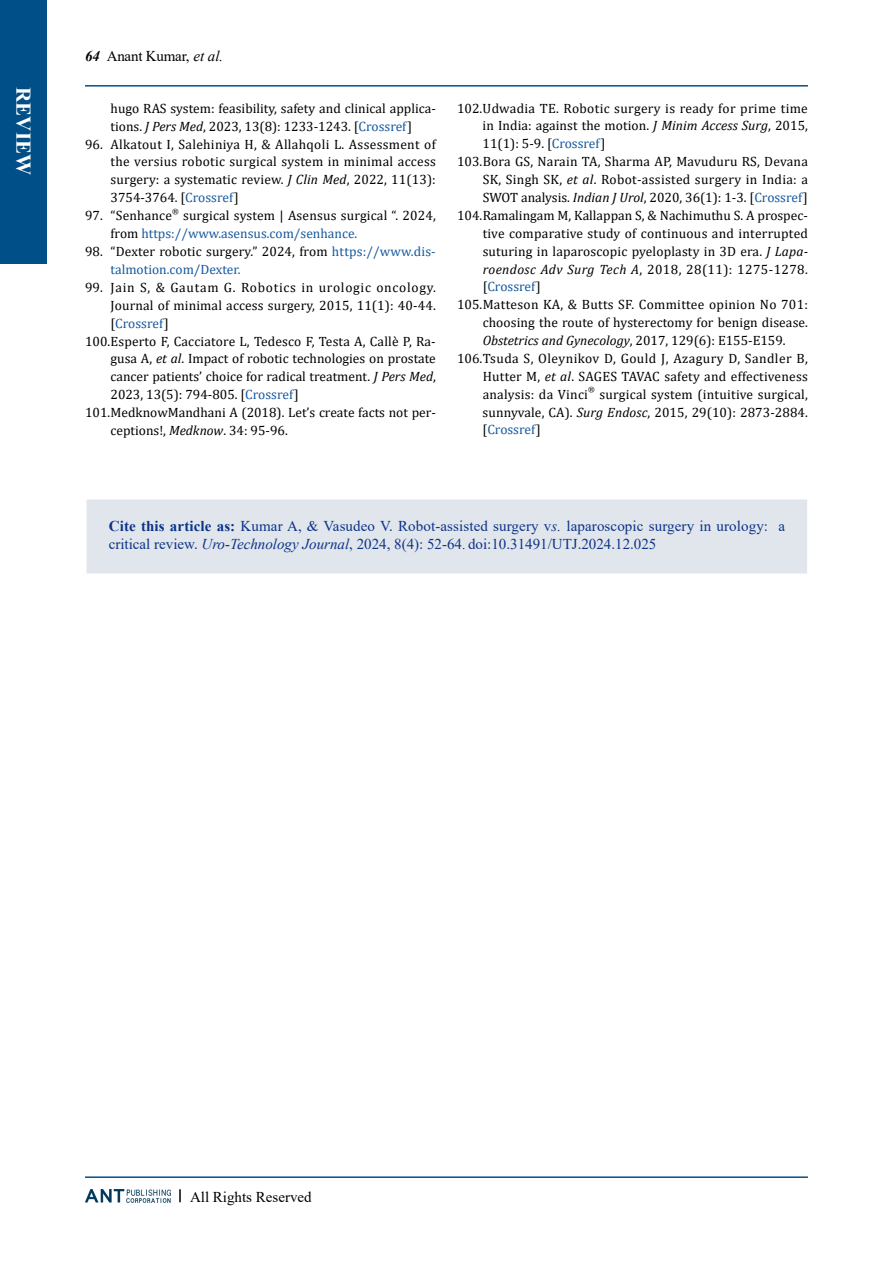
<style>
.page{position:relative;width:893px;height:1263px;background:#fff}
.page>*{position:absolute;margin:0;border:0;box-sizing:border-box;transform-origin:0 0}
.t1{font:700 21px "Times New Roman";color:#fff}
.t2{font:15px/18px "Times New Roman";letter-spacing:.01em;color:#0c3388}
.t3{font:15px "Times New Roman";color:#000}
.t4{font:13.5px/17.9px "Cambria";letter-spacing:.01em;color:#000}
.t5{font:13.5px/18px "Cambria";color:#15599f}
.t6{font:13.5px "Cambria";letter-spacing:.03em;color:#000}
.t7{font:italic 13.5px "Cambria";color:#000}
.t8{font:13.5px "Cambria";letter-spacing:.055em;color:#000}
.t9{font:7.8px "Cambria";color:#000}
.s1{font-weight:700;font-style:italic}
.s2{font-style:italic}
.s3{color:#15599f}
.s4{color:#000}
.s5{font-style:normal}
.s6{font-weight:700}
.s7{font-family:"Adobe Song Std";font-weight:300;font-size:13.5px;color:#000}
</style>
<div class="page">
<hr style="left:85px;top:85px;width:723px;height:2px;background:#004f88">
<div style="left:0;top:0;width:47px;height:264px;background:#004f88"></div>
<hr style="left:85px;top:1176px;width:723px;height:2px;background:#004f88">
<img style="left:85px;top:1189px;width:85px;height:13px">
<svg style="left:179px;top:1189px;width:2px;height:13px"></svg>
<div style="left:85px;top:498px;width:724px;height:77px;background:#e1e6ec;border:2px solid #fff"></div>
<h1 class="t1" style="left:39px;top:87px;width:89px;rotate:90deg">REVIEW</h1>
<p class="t3" style="left:85px;top:46px;width:140px"><span class="s1">64</span> Anant Kumar, <span class="s2">et al.</span></p>
<p class="t4" style="left:111px;top:99px;width:327px">hugo RAS system: feasibility, safety and clinical applica&shy;tions. <span class="s2">J Pers Med</span>, 2023, 13(8): 1233-1243. [<span class="s3">Crossref</span>]</p>
<p class="t4" style="left:111px;top:135px;width:327px;text-align:justify;text-indent:-26px">96. Alkatout I, Salehiniya H, &amp; Allahqoli L. Assessment of the versius robotic surgical system in minimal access surgery: a systematic review. <span class="s2">J Clin Med</span>, 2022, 11(13):<br>3754-3764. [<span class="s3">Crossref</span>]</p>
<p class="t4" style="left:85px;top:206px;width:88px">97. “Senhance</p>
<p class="t9" style="left:172px;top:206px;width:8px">®</p>
<p class="t4" style="left:111px;top:206px;width:327px;text-indent:72px">surgical system | Asensus surgical “. 2024, from <span class="s3">https://www.asensus.com/senhance.</span></p>
<p class="t5" style="left:111px;top:242px;width:327px;text-indent:-26px"><span class="s4">98. “Dexter robotic surgery.” 2024, from</span> https://www.dis&shy;talmotion.com/Dexter.</p>
<p class="t8" style="left:85px;top:279px;width:352px">99. Jain S, &amp; Gautam G. Robotics in urologic oncology.</p>
<p class="t4" style="left:111px;top:296px;width:327px">Journal of minimal access surgery, 2015, 11(1): 40-44.</p>
<p class="t5" style="left:111px;top:314px;width:60px"><span class="s4">[</span>Crossref<span class="s4">]</span></p>
<p class="t4" style="left:85px;top:332px;width:352px">100.Esperto F, Cacciatore L, Tedesco F, Testa A, Callè P, Ra-</p>
<p class="t4" style="left:111px;top:350px;width:327px">gusa A, <span class="s2">et al</span>. Impact of robotic technologies on prostate</p>
<p class="t4" style="left:111px;top:368px;width:327px">cancer patients’ choice for radical treatment. <span class="s2">J Pers Med</span>,</p>
<p class="t4" style="left:111px;top:386px;width:190px">2023, 13(5): 794-805. [<span class="s3">Crossref</span>]</p>
<p class="t4" style="left:85px;top:404px;width:352px">101.MedknowMandhani A (2018). Let’s create facts not per-</p>
<p class="t4" style="left:111px;top:421px;width:179px">ceptions!, <span class="s2">Medknow</span>. 34: 95-96.</p>
<p class="t4" style="left:457px;top:99px;width:352px">102.Udwadia TE. Robotic surgery is ready for prime time</p>
<p class="t4" style="left:483px;top:117px;width:327px">in India: against the motion. <span class="s2">J Minim Access Surg</span>, 2015,</p>
<p class="t4" style="left:483px;top:135px;width:124px">11(1): 5-9. [<span class="s3">Crossref</span>]</p>
<p class="t4" style="left:457px;top:153px;width:352px">103.Bora GS, Narain TA, Sharma AP, Mavuduru RS, Devana</p>
<p class="t4" style="left:483px;top:171px;width:327px">SK, Singh SK, <span class="s2">et al</span>. Robot-assisted surgery in India: a</p>
<p class="t4" style="left:483px;top:188px;width:327px">SWOT analysis. <span class="s2">Indian J Urol</span>, 2020, 36(1): 1-3. [<span class="s3">Crossref</span>]</p>
<p class="t4" style="left:457px;top:206px;width:352px">104.Ramalingam M, Kallappan S, &amp; Nachimuthu S. A prospec-</p>
<p class="t4" style="left:483px;top:224px;width:327px">tive comparative study of continuous and interrupted</p>
<p class="t4" style="left:483px;top:242px;width:327px">suturing in laparoscopic pyeloplasty in 3D era. <span class="s2">J Lapa-</span></p>
<p class="t6" style="left:483px;top:261px;width:327px"><span class="s2">roendosc Adv Surg Tech A</span>, 2018, 28(11): 1275-1278.</p>
<p class="t5" style="left:483px;top:278px;width:60px"><span class="s4">[</span>Crossref<span class="s4">]</span></p>
<p class="t4" style="left:457px;top:296px;width:352px">105.Matteson KA, &amp; Butts SF. Committee opinion No 701:</p>
<p class="t4" style="left:483px;top:314px;width:327px">choosing the route of hysterectomy for benign disease.</p>
<p class="t7" style="left:483px;top:331px;width:305px">Obstetrics and Gynecology<span class="s5">, 2017, 129(6): E155-E159.</span></p>
<p class="t6" style="left:457px;top:350px;width:352px">106.Tsuda S, Oleynikov D, Gould J, Azagury D, Sandler B,</p>
<p class="t4" style="left:483px;top:367px;width:327px">Hutter M, <span class="s2">et al</span>. SAGES TAVAC safety and effectiveness</p>
<p class="t4" style="left:483px;top:385px;width:107px">analysis: da Vinci</p>
<p class="t9" style="left:588px;top:385px;width:8px">®</p>
<p class="t4" style="left:483px;top:385px;width:327px;text-align:justify;text-indent:117px">surgical system (intuitive surgical, sunnyvale, CA). <span class="s2">Surg Endosc</span>, 2015, 29(10): 2873-2884. [<span class="s3">Crossref</span>]</p>
<p class="t2" style="left:109px;top:516px;width:678px"><span class="s6">Cite this article as:</span> Kumar A, &amp; Vasudeo V. Robot-assisted surgery v<span class="s2">s.</span> laparoscopic surgery in urology: a critical review. <span class="s2">Uro-Technology Journal</span>, 2024, 8(4): 52-64<span class="s7">.</span> doi:10.31491/UTJ.2024.12.025</p>
<p class="t3" style="left:190px;top:1186px;width:123px">All Rights Reserved</p>
</div>
